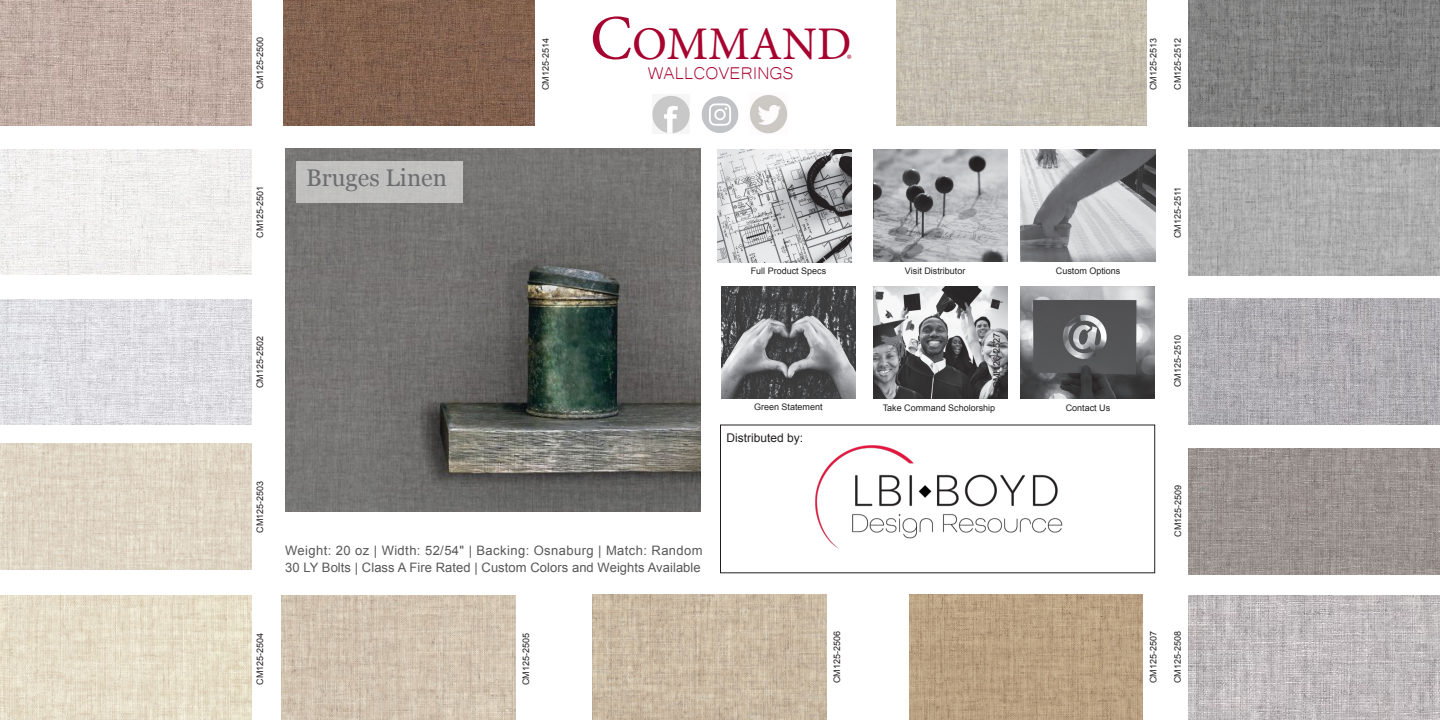
<style>
.page{position:relative;width:1440px;height:720px;background:#fff}
.page>*{position:absolute;margin:0;border:0;box-sizing:border-box;transform-origin:0 0}
.t1{font:46.8px "Minion Pro";color:#a7032f}
.t2{font:24px "Georgia";color:#6c6d70}
.t3{font:22px "Microsoft Yi Baiti";color:#a7032f}
.t4{font:15.6px "Minion Pro";color:#a7032f}
.t5{font:13px "Arial";letter-spacing:.005em;color:#57585a}
.t6{font:13px "Arial";letter-spacing:.03em;color:#57585a}
.t7{font:12px "Arial";color:#231f20}
.t8{font:9px "Arial";color:#231f20}
.s1{font-size:63.4px}
</style>
<div class="page">
<img style="left:285px;top:148px;width:416px;height:364px">
<img style="left:652px;top:95px;width:38px;height:38px">
<img style="left:701px;top:96px;width:38px;height:37px">
<img style="left:750px;top:95px;width:38px;height:39px">
<img style="left:1189px;top:149px;width:251px;height:126px">
<img style="left:1189px;top:298px;width:251px;height:126px">
<img style="left:1189px;top:448px;width:251px;height:126px">
<img style="left:873px;top:286px;width:134px;height:112px">
<img style="left:873px;top:150px;width:134px;height:112px">
<img style="left:721px;top:286px;width:135px;height:112px">
<img style="left:718px;top:150px;width:134px;height:112px">
<img style="left:1021px;top:286px;width:134px;height:113px">
<img style="left:1021px;top:150px;width:134px;height:112px">
<div style="left:296px;top:161px;width:166px;height:41px;background:#c0c0bf"></div>
<img style="left:0;top:0;width:252px;height:126px">
<img style="left:0;top:149px;width:252px;height:126px">
<img style="left:0;top:299px;width:252px;height:126px">
<img style="left:0;top:443px;width:252px;height:126px">
<img style="left:0;top:595px;width:252px;height:124px">
<img style="left:1189px;top:595px;width:251px;height:125px">
<img style="left:1189px;top:1px;width:251px;height:126px">
<img style="left:282px;top:596px;width:234px;height:124px">
<img style="left:593px;top:594px;width:233px;height:126px">
<img style="left:909px;top:594px;width:234px;height:126px">
<img style="left:896px;top:0;width:251px;height:126px">
<img style="left:283px;top:0;width:251px;height:125px">
<img style="left:816px;top:446px;width:247px;height:103px">
<p class="t8" style="left:254px;top:89px;width:54px;rotate:-90deg">CM125-2500</p>
<p class="t1" style="left:590px;top:12px;width:263px"><span class="s1">C</span>OMMAND</p>
<p class="t3" style="left:648px;top:60px;width:147px">WALLCOVERINGS</p>
<p class="t8" style="left:540px;top:90px;width:54px;rotate:-90deg">CM125-2514</p>
<p class="t8" style="left:1147px;top:90px;width:54px;rotate:-90deg">CM125-2513</p>
<p class="t4" style="left:847px;top:49px;width:7px">®</p>
<p class="t8" style="left:1172px;top:90px;width:54px;rotate:-90deg">CM125-2512</p>
<p class="t8" style="left:254px;top:238px;width:54px;rotate:-90deg">CM125-2501</p>
<p class="t2" style="left:306px;top:161px;width:142px">Bruges Linen</p>
<p class="t8" style="left:254px;top:388px;width:54px;rotate:-90deg">CM125-2502</p>
<p class="t8" style="left:254px;top:533px;width:54px;rotate:-90deg">CM125-2503</p>
<p class="t6" style="left:285px;top:542px;width:419px">Weight: 20 oz | Width: 52/54" | Backing: Osnaburg | Match: Random</p>
<p class="t5" style="left:285px;top:559px;width:417px">30 LY Bolts | Class A Fire Rated | Custom Colors and Weights Available</p>
<p class="t8" style="left:751px;top:265px;width:77px">Full Product Specs</p>
<p class="t8" style="left:905px;top:265px;width:62px">Visit Distributor</p>
<p class="t8" style="left:1056px;top:265px;width:66px">Custom Options</p>
<p class="t8" style="left:991px;top:388px;width:56px;rotate:-90deg">CMI126-2527</p>
<p class="t8" style="left:754px;top:401px;width:70px">Green Statement</p>
<p class="t8" style="left:883px;top:402px;width:114px">Take Command Scholorship</p>
<p class="t8" style="left:1066px;top:402px;width:46px">Contact Us</p>
<p class="t7" style="left:727px;top:430px;width:78px">Distributed by:</p>
<p class="t8" style="left:1172px;top:238px;width:53px;rotate:-90deg">CM125-2511</p>
<p class="t8" style="left:1172px;top:387px;width:54px;rotate:-90deg">CM125-2510</p>
<p class="t8" style="left:1172px;top:537px;width:54px;rotate:-90deg">CM125-2509</p>
<p class="t8" style="left:254px;top:685px;width:54px;rotate:-90deg">CM125-2504</p>
<p class="t8" style="left:1172px;top:683px;width:54px;rotate:-90deg">CM125-2508</p>
<p class="t8" style="left:520px;top:685px;width:54px;rotate:-90deg">CM125-2505</p>
<p class="t8" style="left:831px;top:683px;width:54px;rotate:-90deg">CM125-2506</p>
<p class="t8" style="left:1147px;top:683px;width:54px;rotate:-90deg">CM125-2507</p>
</div>
